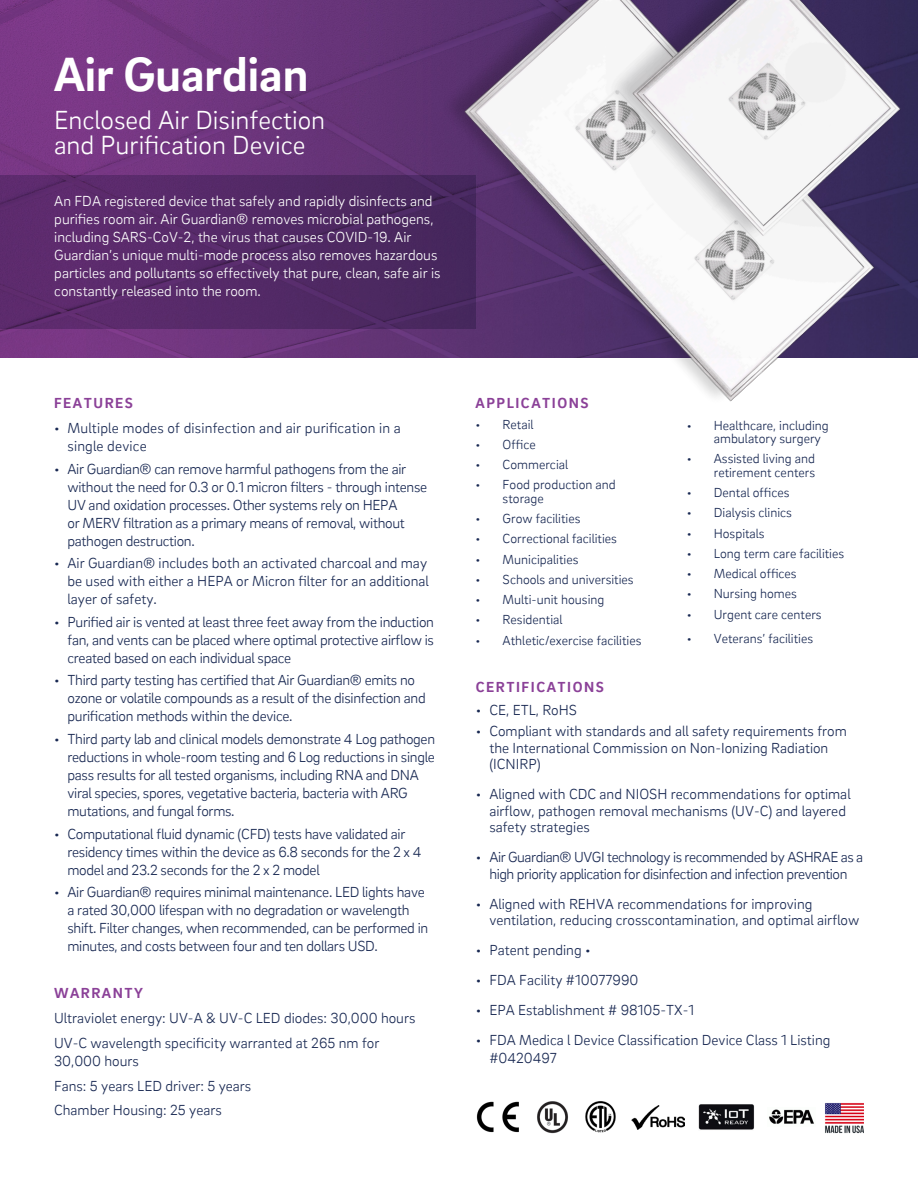
<style>
.page{position:relative;width:918px;height:1188px;background:#fff}
.page>*{position:absolute;margin:0;border:0;box-sizing:border-box;transform-origin:0 0}
.Bullets{font:700 49.5px "Brix Sans";color:#fff}
.Bullets-2{font:300 27px "Brix Sans";color:#fff}
.Body_Copy{font:300 15px/18px "Brix Sans";letter-spacing:-.02em;color:#182852}
.Body_Copy-2{font:300 15px/16.5px "Brix Sans";color:#182852}
.Body_Copy-3{font:300 15px/18px "Brix Sans";color:#fff}
.Body_Copy-4{font:300 15px/18px "Brix Sans";letter-spacing:.01em;color:#182852}
.Subhead{font:700 15px "Brix Sans";letter-spacing:.1em;color:#8b4198}
.t1{font:300 13.5px/13.5px "Brix Sans";color:#182852}
</style>
<div class="page">
<img style="left:0;top:0;width:406px;height:357px">
<img style="left:406px;top:0;width:512px;height:402px">
<img style="left:825px;top:1103px;width:39px;height:31px">
<img style="left:476px;top:1101px;width:43px;height:32px">
<img style="left:537px;top:1101px;width:31px;height:32px">
<img style="left:699px;top:1104px;width:55px;height:26px">
<img style="left:585px;top:1101px;width:31px;height:32px">
<img style="left:631px;top:1105px;width:53px;height:24px">
<img style="left:769px;top:1109px;width:45px;height:15px">
<div style="left:0;top:175px;width:476px;height:153px;background:linear-gradient(to right,#612b70,#46275d)"></div>
<p class="Bullets" style="left:54px;top:42px;width:256px">Air Guardian</p>
<p class="Bullets-2" style="left:54px;top:102px;width:273px">Enclosed Air Disinfection</p>
<p class="Bullets-2" style="left:54px;top:128px;width:253px">and Purification Device</p>
<p class="Body_Copy-3" style="left:54px;top:191px;width:388px">An FDA registered device that safely and rapidly disinfects and purifies room air. Air Guardian® removes microbial pathogens, including SARS-CoV-2, the virus that causes COVID-19. Air Guardian’s unique multi-mode process also removes hazardous particles and pollutants so effectively that pure, clean, safe air is constantly released into the room.</p>
<p class="Subhead" style="left:54px;top:393px;width:81px">FEATURES</p>
<p class="Body_Copy-4" style="left:68px;top:418px;width:335px;text-indent:-14px">• Multiple modes of disinfection and air purification in a single device</p>
<p class="Body_Copy" style="left:68px;top:459px;width:361px;text-indent:-14px">• Air Guardian® can remove harmful pathogens from the air without the need for 0.3 or 0.1 micron filters - through intense UV and oxidation processes. Other systems rely on HEPA<br>or MERV filtration as a primary means of removal, without pathogen destruction.</p>
<p class="Body_Copy-2" style="left:68px;top:554px;width:363px;line-height:18px;text-indent:-14px">• Air Guardian® includes both an activated charcoal and may be used with either a HEPA or Micron filter for an additional layer of safety.</p>
<p class="Body_Copy" style="left:68px;top:612px;width:368px;text-align:justify;text-indent:-14px">• Purified air is vented at least three feet away from the induction fan, and vents can be placed where optimal protective airflow is created based on each individual space</p>
<p class="Body_Copy" style="left:68px;top:671px;width:360px;text-indent:-14px">• Third party testing has certified that Air Guardian® emits no ozone or volatile compounds as a result of the disinfection and purification methods within the device.</p>
<p class="Body_Copy" style="left:68px;top:729px;width:369px;text-indent:-14px">• Third party lab and clinical models demonstrate 4 Log pathogen reductions in whole-room testing and 6 Log reductions in single pass results for all tested organisms, including RNA and DNA viral species, spores, vegetative bacteria, bacteria with ARG mutations, and fungal forms.</p>
<p class="Body_Copy" style="left:68px;top:824px;width:356px;text-indent:-14px">• Computational fluid dynamic (CFD) tests have validated air residency times within the device as 6.8 seconds for the 2 x 4 model and 23.2 seconds for the 2 x 2 model</p>
<p class="Body_Copy" style="left:68px;top:883px;width:362px;text-indent:-14px">• Air Guardian® requires minimal maintenance. LED lights have a rated 30,000 lifespan with no degradation or wavelength shift. Filter changes, when recommended, can be performed in minutes, and costs between four and ten dollars USD.</p>
<p class="Subhead" style="left:54px;top:984px;width:91px">WARRANTY</p>
<p class="Body_Copy-2" style="left:54px;top:1009px;width:363px">Ultraviolet energy: UV-A &amp; UV-C LED diodes: 30,000 hours</p>
<p class="Body_Copy-2" style="left:54px;top:1033px;width:327px;line-height:18px">UV-C wavelength specificity warranted at 265 nm for<br>30,000 hours</p>
<p class="Body_Copy-2" style="left:54px;top:1077px;width:199px">Fans: 5 years LED driver: 5 years</p>
<p class="Body_Copy-2" style="left:54px;top:1102px;width:169px">Chamber Housing: 25 years</p>
<p class="Subhead" style="left:476px;top:393px;width:114px">APPLICATIONS</p>
<p class="t1" style="left:476px;top:417px;width:59px">• Retail</p>
<p class="t1" style="left:476px;top:437px;width:62px">• Office</p>
<p class="t1" style="left:476px;top:457px;width:94px">• Commercial</p>
<p class="t1" style="left:503px;top:477px;width:115px;text-indent:-27px">• Food production and storage</p>
<p class="t1" style="left:476px;top:511px;width:106px">• Grow facilities</p>
<p class="t1" style="left:476px;top:531px;width:143px">• Correctional facilities</p>
<p class="t1" style="left:476px;top:552px;width:104px">• Municipalities</p>
<p class="t1" style="left:476px;top:572px;width:160px">• Schools and universities</p>
<p class="t1" style="left:476px;top:592px;width:130px">• Multi-unit housing</p>
<p class="t1" style="left:476px;top:612px;width:88px">• Residential</p>
<p class="t1" style="left:476px;top:633px;width:167px">• Athletic/exercise facilities</p>
<p class="t1" style="left:714px;top:418px;width:116px;text-indent:-27px">• Healthcare, including ambulatory surgery</p>
<p class="t1" style="left:687px;top:451px;width:130px;text-align:right">• Assisted living and retirement centers</p>
<p class="t1" style="left:687px;top:485px;width:104px">• Dental offices</p>
<p class="t1" style="left:687px;top:505px;width:107px">• Dialysis clinics</p>
<p class="t1" style="left:687px;top:526px;width:79px">• Hospitals</p>
<p class="t1" style="left:687px;top:546px;width:159px">• Long term care facilities</p>
<p class="t1" style="left:687px;top:566px;width:111px">• Medical offices</p>
<p class="t1" style="left:687px;top:586px;width:112px">• Nursing homes</p>
<p class="t1" style="left:687px;top:607px;width:136px">• Urgent care centers</p>
<p class="t1" style="left:687px;top:631px;width:128px">• Veterans’ facilities</p>
<p class="Subhead" style="left:476px;top:677px;width:130px">CERTIFICATIONS</p>
<p class="Body_Copy-2" style="left:476px;top:701px;width:103px">• CE, ETL, RoHS</p>
<p class="Body_Copy-2" style="left:489px;top:722px;width:359px;text-indent:-14px">• Compliant with standards and all safety requirements from the International Commission on Non-Ionizing Radiation (ICNIRP)</p>
<p class="Body_Copy-2" style="left:489px;top:785px;width:363px;text-indent:-14px">• Aligned with CDC and NIOSH recommendations for optimal airflow, pathogen removal mechanisms (UV-C) and layered safety strategies</p>
<p class="Body_Copy" style="left:476px;top:848px;width:389px;line-height:16.5px;text-align:center">• Air Guardian® UVGI technology is recommended by ASHRAE as a high priority application for disinfection and infection prevention</p>
<p class="Body_Copy-2" style="left:489px;top:895px;width:371px;text-indent:-14px">• Aligned with REHVA recommendations for improving ventilation, reducing crosscontamination, and optimal airflow</p>
<p class="Body_Copy-2" style="left:476px;top:941px;width:116px">• Patent pending •</p>
<p class="Body_Copy-2" style="left:476px;top:971px;width:164px">• FDA Facility #10077990</p>
<p class="Body_Copy-2" style="left:476px;top:1001px;width:220px">• EPA Establishment # 98105-TX-1</p>
<p class="Body_Copy-2" style="left:489px;top:1030px;width:343px;line-height:18px;text-indent:-14px">• FDA Medica l Device Classification Device Class 1 Listing #0420497</p>
</div>
